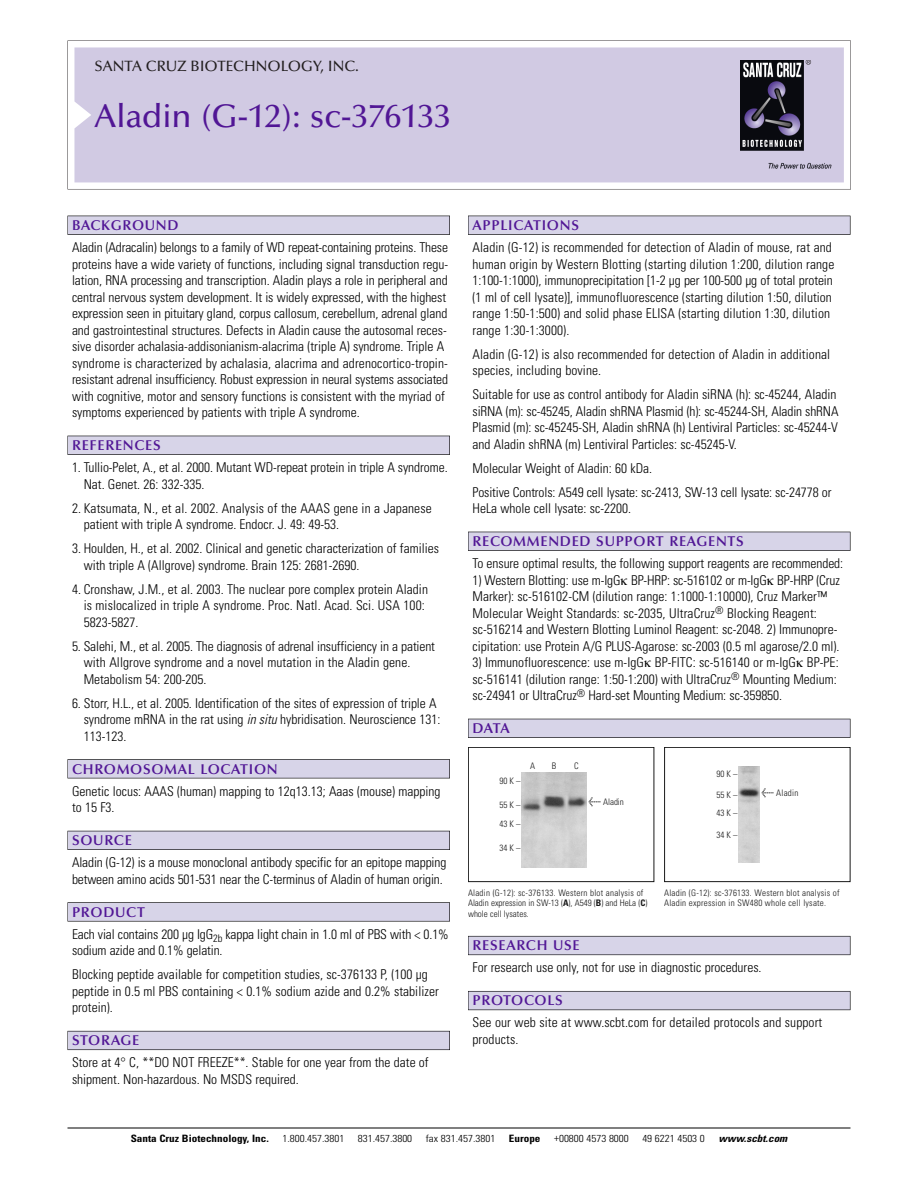
<style>
.page{position:relative;width:918px;height:1188px;background:#fff}
.page>*{position:absolute;margin:0;border:0;box-sizing:border-box;transform-origin:0 0}
.t1{font:500 33px "Optima";color:#511695}
.t2{font:500 15px "Optima";color:#231f20}
.t3{font:600 14.25px "Optima";letter-spacing:.05em;color:#511695}
.t4{font:300 condensed 13.5px/16.5px "Univers";color:#000}
.t5{font:300 condensed 10.2px "Univers";color:#000;scale:1.1 1}
.t6{font:700 condensed 10.2px "Univers";color:#000;scale:1.1 1}
.t7{font:italic 700 condensed 10.2px "Univers";color:#000;scale:1.1 1}
.t8{font:300 condensed 9px/18.5px "Univers";letter-spacing:.025em;color:#191919}
.t9{font:300 condensed 9px/10.5px "Univers";color:#191919}
.s1{font-style:italic}
.s2{font-family:"Meta Plus";font-weight:400;font-stretch:normal;font-size:10.5px}
.s3{font-weight:700}
</style>
<div class="page">
<svg style="left:68px;top:40px;width:783px;height:149px"></svg>
<div style="left:74px;top:47px;width:770px;height:135px;background:#d1cae3"></div>
<img style="left:741px;top:60px;width:90px;height:108px">
<div style="left:68px;top:216px;width:382px;height:19px;background:#535256"></div>
<div style="left:68px;top:216px;width:381px;height:18px;background:#d7d4e8"></div>
<div style="left:68px;top:436px;width:382px;height:19px;background:#525156"></div>
<div style="left:68px;top:436px;width:381px;height:18px;background:#d7d4e8"></div>
<div style="left:68px;top:759px;width:382px;height:19px;background:#545357"></div>
<div style="left:68px;top:760px;width:381px;height:18px;background:#d7d4e8"></div>
<div style="left:68px;top:831px;width:382px;height:19px;background:#535259"></div>
<div style="left:68px;top:831px;width:381px;height:18px;background:#d7d4e8"></div>
<svg style="left:68px;top:902px;width:382px;height:20px"></svg>
<div style="left:68px;top:903px;width:381px;height:18px;background:#d7d4e8"></div>
<div style="left:68px;top:1031px;width:382px;height:19px;background:#64626c"></div>
<div style="left:68px;top:1031px;width:381px;height:18px;background:#d7d4e8"></div>
<div style="left:468px;top:216px;width:382px;height:19px;background:#535256"></div>
<div style="left:468px;top:216px;width:382px;height:18px;background:#d7d4e8"></div>
<div style="left:468px;top:532px;width:382px;height:19px;background:#525156"></div>
<div style="left:468px;top:532px;width:382px;height:18px;background:#d7d4e8"></div>
<div style="left:468px;top:719px;width:382px;height:19px;background:#515057"></div>
<div style="left:468px;top:719px;width:382px;height:18px;background:#d7d4e8"></div>
<div style="left:468px;top:936px;width:382px;height:19px;background:#686770"></div>
<div style="left:468px;top:937px;width:382px;height:18px;background:#d7d4e8"></div>
<div style="left:468px;top:991px;width:382px;height:19px;background:#5e5d65"></div>
<div style="left:468px;top:992px;width:382px;height:18px;background:#d7d4e8"></div>
<hr style="left:68px;top:1128px;width:782px;height:1px;background:#000">
<div style="left:468px;top:747px;width:186px;height:135px;border:1px solid #191919"></div>
<img style="left:522px;top:772px;width:64px;height:95px">
<div style="left:664px;top:747px;width:186px;height:135px;border:1px solid #191919"></div>
<img style="left:739px;top:767px;width:21px;height:95px">
<p class="t2" style="left:94px;top:60px;width:266px">SANTA CRUZ BIOTECHNOLOGY, INC.</p>
<p class="t1" style="left:94px;top:102px;width:358px">Aladin (G-12): sc-376133</p>
<p class="t3" style="left:72px;top:219px;width:108px">BACKGROUND</p>
<p class="t4" style="left:72px;top:240px;width:378px">Aladin (Adracalin) belongs to a family of WD repeat-containing proteins. These proteins have a wide variety of functions, including signal transduction regu&shy;lation, RNA processing and transcription. Aladin plays a role in peripheral and central nervous system development. It is widely expressed, with the highest expression seen in pituitary gland, corpus callosum, cerebellum, adrenal gland and gastrointestinal structures. Defects in Aladin cause the autosomal reces&shy;sive disorder achalasia-addisonianism-alacrima (triple A) syndrome. Triple A syndrome is characterized by achalasia, alacrima and adrenocortico-tropin&shy;resistant adrenal insufficiency. Robust expression in neural systems associated with cognitive, motor and sensory functions is consistent with the myriad of symptoms experienced by patients with triple A syndrome.</p>
<p class="t3" style="left:72px;top:439px;width:90px">REFERENCES</p>
<p class="t4" style="left:84px;top:460px;width:366px;text-indent:-12px">1. Tullio-Pelet, A., et al. 2000. Mutant WD-repeat protein in triple A syndrome.<br>Nat. Genet. 26: 332-335.</p>
<p class="t4" style="left:84px;top:501px;width:350px;text-indent:-12px">2. Katsumata, N., et al. 2002. Analysis of the AAAS gene in a Japanese patient with triple A syndrome. Endocr. J. 49: 49-53.</p>
<p class="t4" style="left:84px;top:541px;width:357px;text-indent:-12px">3. Houlden, H., et al. 2002. Clinical and genetic characterization of families with triple A (Allgrove) syndrome. Brain 125: 2681-2690.</p>
<p class="t4" style="left:84px;top:582px;width:346px;text-indent:-12px">4. Cronshaw, J.M., et al. 2003. The nuclear pore complex protein Aladin is mislocalized in triple A syndrome. Proc. Natl. Acad. Sci. USA 100:<br>5823-5827.</p>
<p class="t4" style="left:84px;top:639px;width:353px;text-indent:-12px">5. Salehi, M., et al. 2005. The diagnosis of adrenal insufficiency in a patient with Allgrove syndrome and a novel mutation in the Aladin gene.<br>Metabolism 54: 200-205.</p>
<p class="t4" style="left:84px;top:696px;width:358px;text-indent:-12px">6. Storr, H.L., et al. 2005. Identification of the sites of expression of triple A syndrome mRNA in the rat using <span class="s1">in situ</span> hybridisation. Neuroscience 131:<br>113-123.</p>
<p class="t3" style="left:72px;top:763px;width:207px">CHROMOSOMAL LOCATION</p>
<p class="t4" style="left:72px;top:784px;width:370px">Genetic locus: AAAS (human) mapping to 12q13.13; Aaas (mouse) mapping to 15 F3.</p>
<p class="t3" style="left:72px;top:834px;width:61px">SOURCE</p>
<p class="t4" style="left:72px;top:856px;width:376px">Aladin (G-12) is a mouse monoclonal antibody specific for an epitope mapping between amino acids 501-531 near the C-terminus of Aladin of human origin.</p>
<p class="t3" style="left:72px;top:906px;width:74px">PRODUCT</p>
<p class="t4" style="left:72px;top:927px;width:378px">Each vial contains 200 µg IgG<sub>2b</sub> kappa light chain in 1.0 ml of PBS with &lt; 0.1% sodium azide and 0.1% gelatin.</p>
<p class="t4" style="left:72px;top:968px;width:368px">Blocking peptide available for competition studies, sc-376133 P, (100 µg peptide in 0.5 ml PBS containing &lt; 0.1% sodium azide and 0.2% stabilizer protein).</p>
<p class="t3" style="left:72px;top:1035px;width:69px">STORAGE</p>
<p class="t4" style="left:72px;top:1056px;width:358px">Store at 4° C, **DO NOT FREEZE**. Stable for one year from the date of shipment. Non-hazardous. No MSDS required.</p>
<p class="t3" style="left:473px;top:219px;width:108px">APPLICATIONS</p>
<p class="t4" style="left:473px;top:240px;width:363px">Aladin (G-12) is recommended for detection of Aladin of mouse, rat and human origin by Western Blotting (starting dilution 1:200, dilution range 1:100-1:1000), immunoprecipitation [1-2 µg per 100-500 µg of total protein (1 ml of cell lysate)], immunofluorescence (starting dilution 1:50, dilution range 1:50-1:500) and solid phase ELISA (starting dilution 1:30, dilution range 1:30-1:3000).</p>
<p class="t4" style="left:473px;top:347px;width:359px">Aladin (G-12) is also recommended for detection of Aladin in additional species, including bovine.</p>
<p class="t4" style="left:473px;top:387px;width:368px">Suitable for use as control antibody for Aladin siRNA (h): sc-45244, Aladin siRNA (m): sc-45245, Aladin shRNA Plasmid (h): sc-45244-SH, Aladin shRNA Plasmid (m): sc-45245-SH, Aladin shRNA (h) Lentiviral Particles: sc-45244-V and Aladin shRNA (m) Lentiviral Particles: sc-45245-V.</p>
<p class="t4" style="left:473px;top:461px;width:181px">Molecular Weight of Aladin: 60 kDa.</p>
<p class="t4" style="left:473px;top:485px;width:361px">Positive Controls: A549 cell lysate: sc-2413, SW-13 cell lysate: sc-24778 or<br>HeLa whole cell lysate: sc-2200.</p>
<p class="t3" style="left:473px;top:535px;width:273px">RECOMMENDED SUPPORT REAGENTS</p>
<p class="t4" style="left:473px;top:556px;width:372px">To ensure optimal results, the following support reagents are recommended:</p>
<p class="t4" style="left:473px;top:573px;width:369px">1) Western Blotting: use m-IgG BP-HRP: sc-516102 or m-IgG BP-HRP (Cruz Marker): sc-516102-CM (dilution range: 1:1000-1:10000), Cruz Marker™ Molecular Weight Standards: sc-2035, UltraCruz<sup>®</sup> Blocking Reagent: sc-516214 and Western Blotting Luminol Reagent: sc-2048. 2) Immunopre&shy;cipitation: use Protein A/G PLUS-Agarose: sc-2003 (0.5 ml agarose/2.0 ml).</p>
<p class="t4" style="left:473px;top:655px;width:368px">3) Immunofluorescence: use m-IgG BP-FITC: sc-516140 or m-IgG BP-PE: sc-516141 (dilution range: 1:50-1:200) with UltraCruz<sup>®</sup> Mounting Medium: sc-24941 or UltraCruz<sup>®</sup> Hard-set Mounting Medium: sc-359850.</p>
<p class="t3" style="left:473px;top:722px;width:39px">DATA</p>
<p class="t8" style="left:500px;top:773px;width:22px">90K–</p>
<p class="t8" style="left:500px;top:797px;width:22px">55K–<br>43K–</p>
<p class="t8" style="left:500px;top:839px;width:22px">34K–</p>
<p class="t8" style="left:530px;top:757px;width:7px">A</p>
<p class="t8" style="left:552px;top:757px;width:6px">B</p>
<p class="t8" style="left:574px;top:757px;width:6px">C</p>
<p class="t8" style="left:588px;top:794px;width:37px"><span class="s2">&lt;</span> Aladin</p>
<p class="t9" style="left:468px;top:888px;width:181px">Aladin (G-12): sc-376133. Western blot analysis of<br>Aladin expression in SW-13 (<span class="s3">A</span>), A549 (<span class="s3">B</span>) and HeLa (<span class="s3">C</span>) whole cell lysates.</p>
<p class="t8" style="left:717px;top:765px;width:22px">90K–</p>
<p class="t8" style="left:717px;top:787px;width:22px;line-height:17.5px">55K–<br>43K–</p>
<p class="t8" style="left:717px;top:827px;width:22px">34K–</p>
<p class="t8" style="left:762px;top:785px;width:38px"><span class="s2">&lt;</span> Aladin</p>
<p class="t8" style="left:664px;top:888px;width:177px;line-height:10.5px">Aladin (G-12): sc-376133. Western blot analysis of<br>Aladin expression in SW480 whole cell lysate.</p>
<p class="t3" style="left:473px;top:940px;width:109px">RESEARCH USE</p>
<p class="t4" style="left:473px;top:961px;width:291px">For research use only, not for use in diagnostic procedures.</p>
<p class="t3" style="left:473px;top:995px;width:92px">PROTOCOLS</p>
<p class="t4" style="left:473px;top:1016px;width:351px">See our web site at www.scbt.com for detailed protocols and support products.</p>
<p class="t6" style="left:131px;top:1135px;width:127px">Santa Cruz Biotechnology, Inc.</p>
<p class="t5" style="left:282px;top:1135px;width:58px">1.800.457.3801</p>
<p class="t5" style="left:358px;top:1135px;width:51px">831.457.3800</p>
<p class="t5" style="left:426px;top:1135px;width:65px">fax 831.457.3801</p>
<p class="t6" style="left:509px;top:1135px;width:30px">Europe</p>
<p class="t5" style="left:554px;top:1135px;width:69px">+00800 4573 8000</p>
<p class="t5" style="left:642px;top:1135px;width:58px">49 6221 4503 0</p>
<p class="t7" style="left:719px;top:1135px;width:66px">www.scbt.com</p>
</div>
